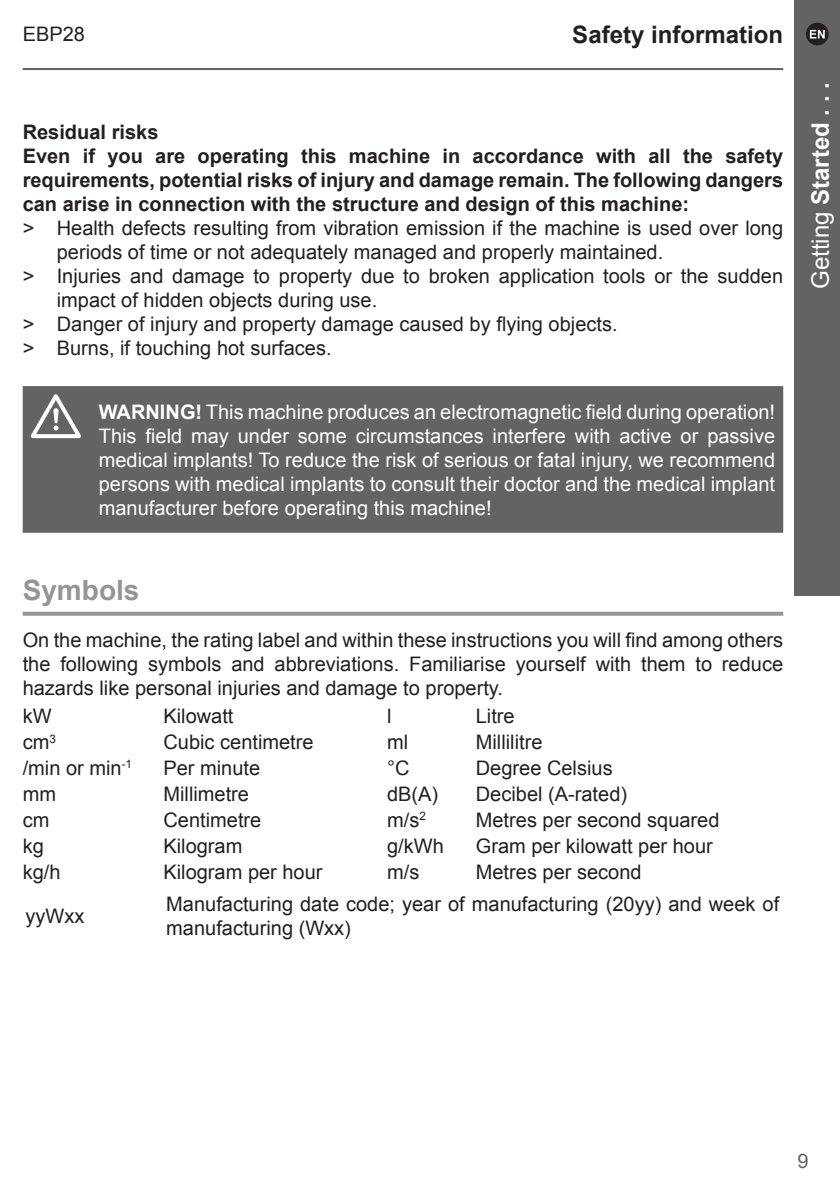
<style>
.page{position:relative;width:840px;height:1191px;background:#fff}
.page>*{position:absolute;margin:0;border:0;box-sizing:border-box;transform-origin:0 0}
.Headline-02_SB{font:700 28px "Arial";color:#939598}
.t1{font:700 24px "Arial";color:#fff}
.Headline-01{font:700 24px "Arial";color:#231f20}
.Body{font:20px/24px "Arial";color:#231f20}
.White_Text{font:20px/24px "Arial";color:#fff;text-align:justify}
.Body-2{font:700 20px/24px "Arial";color:#231f20;text-align:justify}
.Headline-03_SB{font:700 20px "Arial";color:#231f20}
.t2{font:20px "Arial";color:#636366}
.s1{font-weight:700}
.s2{font-weight:400}
</style>
<div class="page">
<div style="left:794px;top:0;width:45px;height:595px;background:#636366"></div>
<hr style="left:23px;top:68px;width:759px;height:2px;background:#636366">
<svg style="left:805px;top:23px;width:23px;height:22px"></svg>
<svg style="left:809px;top:30px;width:15px;height:8px"></svg>
<svg style="left:23px;top:611px;width:759px;height:4px;background:#a6a8aa"></svg>
<div style="left:23px;top:386px;width:759px;height:147px;background:#636366"></div>
<svg style="left:26px;top:391px;width:60px;height:49px"></svg>
<p class="Body" style="left:23px;top:22px;width:64px">EBP28</p>
<p class="Headline-01" style="left:572px;top:18px;width:212px">Safety information</p>
<p class="Headline-03_SB" style="left:23px;top:119px;width:137px">Residual risks</p>
<p class="Body-2" style="left:23px;top:145px;width:761px">Even if you are operating this machine in accordance with all the safety requirements, potential risks of injury and damage remain. The following dangers can arise in connection with the structure and design of this machine:</p>
<p class="Body" style="left:57px;top:216px;width:727px;text-indent:-34px">&gt; Health defects resulting from vibration emission if the machine is used over long periods of time or not adequately managed and properly maintained.</p>
<p class="Body" style="left:57px;top:264px;width:727px;text-indent:-34px">&gt; Injuries and damage to property due to broken application tools or the sudden impact of hidden objects during use.</p>
<p class="Body" style="left:23px;top:312px;width:596px">&gt; Danger of injury and property damage caused by flying objects.</p>
<p class="Body" style="left:23px;top:336px;width:310px">&gt; Burns, if touching hot surfaces.</p>
<p class="White_Text" style="left:99px;top:400px;width:677px"><span class="s1">WARNING!</span> This machine produces an electromagnetic field during operation!<br>This field may under some circumstances interfere with active or passive medical implants! To reduce the risk of serious or fatal injury, we recommend persons with medical implants to consult their doctor and the medical implant manufacturer before operating this machine!</p>
<p class="Headline-02_SB" style="left:23px;top:572px;width:118px">Symbols</p>
<p class="Body" style="left:23px;top:628px;width:761px;text-align:justify">On the machine, the rating label and within these instructions you will find among others the following symbols and abbreviations. Familiarise yourself with them to reduce hazards like personal injuries and damage to property.</p>
<p class="Body" style="left:23px;top:704px;width:30px">kW</p>
<p class="Body" style="left:163px;top:704px;width:72px">Kilowatt</p>
<p class="Body" style="left:387px;top:704px;width:6px">l</p>
<p class="Body" style="left:475px;top:704px;width:40px">Litre</p>
<p class="Body" style="left:23px;top:730px;width:35px">cm<sup>3</sup></p>
<p class="Body" style="left:163px;top:730px;width:152px">Cubic centimetre</p>
<p class="Body" style="left:387px;top:730px;width:23px">ml</p>
<p class="Body" style="left:475px;top:730px;width:68px">Millilitre</p>
<p class="Body" style="left:23px;top:756px;width:111px">/min or min<sup>-1</sup></p>
<p class="Body" style="left:163px;top:756px;width:98px">Per minute</p>
<p class="Body" style="left:387px;top:756px;width:24px">°C</p>
<p class="Body" style="left:475px;top:756px;width:138px">Degree Celsius</p>
<p class="Body" style="left:23px;top:782px;width:35px">mm</p>
<p class="Body" style="left:163px;top:782px;width:87px">Millimetre</p>
<p class="Body" style="left:387px;top:782px;width:53px">dB(A)</p>
<p class="Body" style="left:475px;top:782px;width:153px">Decibel (A-rated)</p>
<p class="Body" style="left:23px;top:808px;width:28px">cm</p>
<p class="Body" style="left:163px;top:808px;width:99px">Centimetre</p>
<p class="Body" style="left:387px;top:808px;width:40px">m/s<sup>2</sup></p>
<p class="Body" style="left:475px;top:808px;width:245px">Metres per second squared</p>
<p class="Body" style="left:23px;top:834px;width:23px">kg</p>
<p class="Body" style="left:163px;top:834px;width:80px">Kilogram</p>
<p class="Body" style="left:387px;top:834px;width:58px">g/kWh</p>
<p class="Body" style="left:475px;top:834px;width:238px">Gram per kilowatt per hour</p>
<p class="Body" style="left:23px;top:860px;width:39px">kg/h</p>
<p class="Body" style="left:163px;top:860px;width:160px">Kilogram per hour</p>
<p class="Body" style="left:387px;top:860px;width:34px">m/s</p>
<p class="Body" style="left:475px;top:860px;width:167px">Metres per second</p>
<p class="Body" style="left:26px;top:904px;width:60px">yyWxx</p>
<p class="Body" style="left:166px;top:892px;width:614px">Manufacturing date code; year of manufacturing (20yy) and week of manufacturing (Wxx)</p>
<p class="t1" style="left:804px;top:289px;width:208px;rotate:-90deg"><span class="s2">Getting</span> Started . . .</p>
<p class="t2" style="left:797px;top:1148px;width:13px">9</p>
</div>
